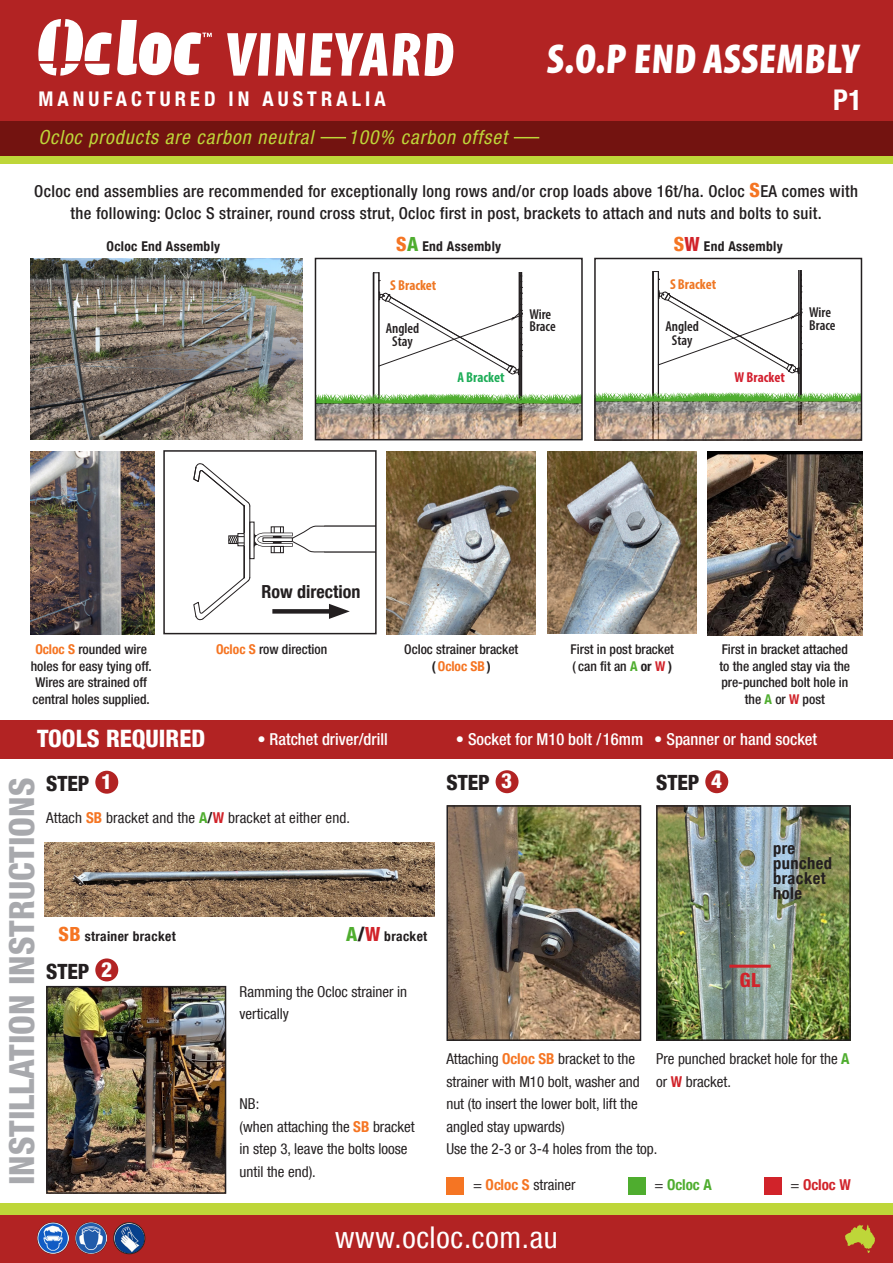
<style>
.page{position:relative;width:893px;height:1263px;background:#fff}
.page>*{position:absolute;margin:0;border:0;box-sizing:border-box;transform-origin:0 0}
.t1{font:900 condensed 63px "Myriad Pro";color:#fff}
.t2{font:900 condensed 42px "Myriad Pro";color:#fff}
.t3{font:800 condensed 34.5px "Helvetica Neue LT Com";color:#a8a9ad}
.t4{font:condensed 30px "Helvetica Neue LT Com";letter-spacing:.025em;color:#fff}
.t5{font:700 condensed 28.5px "Helvetica Neue LT Com";color:#fff}
.t6{font:800 condensed 24px "Helvetica Neue LT Com";color:#fff}
.t7{font:800 condensed 21px "Helvetica Neue LT Com";color:#231f20}
.t8{font:800 condensed 21px "Helvetica Neue LT Com";color:#fff}
.t9{font:700 condensed 20.25px "Helvetica Neue LT Com";letter-spacing:.2em;color:#fff}
.t10{font:italic condensed 19.5px "Helvetica Neue LT Com";letter-spacing:.05em;color:#bed639}
.t11{font:800 condensed 19.5px "Helvetica Neue LT Com";color:#d1232a}
.t12{font:700 condensed 18px "Helvetica Neue LT Com";color:#231f20}
.t13{font:500 condensed 16.5px/22.5px "Helvetica Neue LT Com";letter-spacing:.02em;color:#231f20;text-align:center}
.t14{font:500 condensed 16.5px "Helvetica Neue LT Com";color:#fff}
.t15{font:700 condensed 16.5px/15px "Helvetica Neue LT Com";letter-spacing:.025em;color:#231f20}
.t16{font:condensed 15px/22.5px "Helvetica Neue LT Com";color:#231f20}
.t17{font:700 condensed 15px "Helvetica Neue LT Com";color:#4fad2f}
.t18{font:700 condensed 15px "Helvetica Neue LT Com";color:#d1232a}
.t19{font:600 condensed 14.4px/13.5px "Myriad Pro";color:#231f20;text-align:center}
.t20{font:700 condensed 14.4px "Myriad Pro";color:#ef7724}
.t21{font:700 condensed 14.4px "Myriad Pro";color:#d3202f}
.t22{font:700 condensed 14.4px "Myriad Pro";color:#1ead58}
.t23{font:500 condensed 13.5px/16.5px "Helvetica Neue LT Com";color:#231f20;text-align:center}
.t24{font:700 condensed 13.5px "Helvetica Neue LT Com";letter-spacing:.025em;color:#231f20}
.s1{font-weight:800;font-size:19.5px;color:#f57523}
.s2{font-weight:800;font-size:19.5px;color:#4fad2f}
.s3{font-weight:800;font-size:19.5px;color:#d1232a}
.s4{font-weight:700;color:#f57523}
.s5{font-weight:700;color:#4fad2f}
.s6{font-weight:700;color:#d1232a}
.s7{font-weight:700}
.s8{font-weight:800;font-size:19.5px}
.s9{font-weight:400;color:#231f20}
</style>
<div class="page">
<img style="left:44px;top:842px;width:390px;height:74px">
<img style="left:707px;top:452px;width:155px;height:184px">
<img style="left:30px;top:258px;width:272px;height:182px">
<svg style="left:597px;top:270px;width:262px;height:132px"></svg>
<img style="left:597px;top:402px;width:262px;height:36px">
<div style="left:594px;top:258px;width:268px;height:183px;border:2px solid #231f20"></div>
<svg style="left:318px;top:272px;width:262px;height:131px"></svg>
<img style="left:318px;top:403px;width:262px;height:34px">
<div style="left:315px;top:258px;width:268px;height:182px;border:2px solid #231f20"></div>
<img style="left:387px;top:452px;width:149px;height:182px">
<img style="left:547px;top:452px;width:149px;height:182px">
<div style="left:163px;top:450px;width:214px;height:184px;border:2px solid #231f20"></div>
<svg style="left:193px;top:463px;width:183px;height:158px"></svg>
<img style="left:30px;top:452px;width:124px;height:182px">
<div style="left:0;top:720px;width:893px;height:39px;background:#b22323"></div>
<div style="left:95px;top:771px;width:23px;height:23px;background:#b22323;border-radius:50%"></div>
<div style="left:0;top:1203px;width:893px;height:60px;background:#bed639"></div>
<div style="left:0;top:1215px;width:893px;height:48px;background:#b22323"></div>
<img style="left:75px;top:1222px;width:32px;height:32px">
<img style="left:37px;top:1222px;width:31px;height:32px">
<img style="left:114px;top:1223px;width:31px;height:31px;border-radius:16px">
<div style="left:114px;top:1222px;width:31px;height:32px;border:1px solid #231f20;border-radius:50%"></div>
<svg style="left:845px;top:1225px;width:30px;height:28px"></svg>
<div style="left:0;top:9px;width:893px;height:154px;background:#bed639"></div>
<div style="left:0;top:0;width:893px;height:155px;background:#731310"></div>
<div style="left:0;top:0;width:893px;height:120px;background:#b22323"></div>
<svg style="left:38px;top:19px;width:174px;height:57px"></svg>
<svg style="left:321px;top:137px;width:25px;height:1px"></svg>
<svg style="left:514px;top:137px;width:25px;height:1px"></svg>
<div style="left:95px;top:958px;width:23px;height:23px;background:#b22323;border-radius:50%"></div>
<img style="left:49px;top:989px;width:174px;height:202px">
<div style="left:46px;top:986px;width:180px;height:208px;border:2px solid #231f20"></div>
<img style="left:449px;top:808px;width:189px;height:230px">
<div style="left:446px;top:805px;width:195px;height:236px;border:2px solid #231f20"></div>
<div style="left:496px;top:770px;width:23px;height:23px;background:#b22323;border-radius:50%"></div>
<img style="left:659px;top:808px;width:189px;height:230px">
<div style="left:656px;top:805px;width:195px;height:236px;border:2px solid #231f20"></div>
<hr style="left:729px;top:965px;width:42px;height:3px;background:#d1232a">
<div style="left:705px;top:770px;width:23px;height:23px;background:#b22323;border-radius:50%"></div>
<div style="left:446px;top:1177px;width:18px;height:18px;background:#f57523"></div>
<div style="left:628px;top:1177px;width:18px;height:18px;background:#4fad2f"></div>
<div style="left:764px;top:1177px;width:18px;height:18px;background:#d1232a"></div>
<p class="t1" style="left:224px;top:20px;width:235px">VINEYARD</p>
<p class="t9" style="left:38px;top:86px;width:349px">MANUFACTURED IN AUSTRALIA</p>
<p class="t10" style="left:38px;top:126px;width:277px">Ocloc products are carbon neutral</p>
<p class="t10" style="left:348px;top:126px;width:160px">100% carbon offset</p>
<p class="t2" style="left:546px;top:36px;width:313px">S.O.P END ASSEMBLY</p>
<p class="t5" style="left:833px;top:83px;width:31px">P1</p>
<p class="t13" style="left:34px;top:179px;width:825px">Ocloc end assemblies are recommended for exceptionally long rows and/or crop loads above 16t/ha. Ocloc <span class="s1">S</span>EA comes with the following: Ocloc S strainer, round cross strut, Ocloc first in post, brackets to attach and nuts and bolts to suit.</p>
<p class="t24" style="left:107px;top:238px;width:115px">Ocloc End Assembly</p>
<p class="t24" style="left:396px;top:238px;width:107px"><span class="s1">S</span><span class="s2">A</span> End Assembly</p>
<p class="t24" style="left:674px;top:238px;width:111px"><span class="s1">S</span><span class="s3">W</span> End Assembly</p>
<p class="t20" style="left:670px;top:275px;width:48px">S Bracket</p>
<p class="t19" style="left:665px;top:320px;width:35px">Angled<br>Stay</p>
<p class="t20" style="left:390px;top:277px;width:48px">S Bracket</p>
<p class="t19" style="left:809px;top:306px;width:23px">Wire</p>
<p class="t19" style="left:529px;top:308px;width:28px;line-height:12.9px;text-align:left">Wire<br>Brace</p>
<p class="t19" style="left:386px;top:321px;width:35px">Angled</p>
<p class="t19" style="left:809px;top:319px;width:28px">Brace</p>
<p class="t19" style="left:392px;top:335px;width:22px">Stay</p>
<p class="t22" style="left:457px;top:368px;width:49px">A Bracket</p>
<p class="t21" style="left:735px;top:368px;width:52px">W Bracket</p>
<p class="t12" style="left:262px;top:581px;width:100px">Row direction</p>
<p class="t23" style="left:31px;top:641px;width:122px"><span class="s4">Ocloc S</span> rounded wire holes for easy tying off.</p>
<p class="t23" style="left:33px;top:674px;width:119px;text-align:left">Wires are strained off central holes supplied.</p>
<p class="t23" style="left:216px;top:641px;width:113px"><span class="s4">Ocloc S</span> row direction</p>
<p class="t23" style="left:719px;top:641px;width:132px">First in bracket attached to the angled stay via the pre-punched bolt hole in the <span class="s5">A</span> or <span class="s6">W</span> post</p>
<p class="t23" style="left:404px;top:641px;width:116px">Ocloc strainer bracket <span class="s7">(</span> <span class="s4">Ocloc SB</span> <span class="s7">)</span></p>
<p class="t23" style="left:571px;top:641px;width:105px">First in post bracket</p>
<p class="t23" style="left:572px;top:658px;width:101px">( can fit an <span class="s5">A</span> <span class="s7">or</span> <span class="s6">W</span> <span class="s7">)</span></p>
<p class="t6" style="left:37px;top:724px;width:169px">TOOLS REQUIRED</p>
<p class="t14" style="left:257px;top:730px;width:132px"><span class="s7">•</span> Ratchet driver/drill</p>
<p class="t14" style="left:456px;top:730px;width:189px"><span class="s7">•</span> Socket for M10 bolt /16mm</p>
<p class="t14" style="left:654px;top:730px;width:164px"><span class="s7">•</span> Spanner or hand socket</p>
<p class="t3" style="left:1px;top:1185px;width:409px;rotate:-90deg">INSTILLATION INSTRUCTIONS</p>
<p class="t7" style="left:46px;top:770px;width:45px">STEP</p>
<p class="t8" style="left:101px;top:768px;width:12px">1</p>
<p class="t16" style="left:46px;top:806px;width:305px">Attach <span class="s4">SB</span> bracket and the <span class="s5">A</span><span class="s7">/</span><span class="s6">W</span> bracket at either end.</p>
<p class="t24" style="left:58px;top:928px;width:119px"><span class="s1">SB</span> strainer bracket</p>
<p class="t24" style="left:346px;top:928px;width:83px"><span class="s2">A</span><span class="s8">/</span><span class="s3">W</span> bracket</p>
<p class="t7" style="left:46px;top:958px;width:45px">STEP</p>
<p class="t8" style="left:101px;top:956px;width:12px">2</p>
<p class="t16" style="left:240px;top:980px;width:169px">Ramming the Ocloc strainer in vertically</p>
<p class="t16" style="left:240px;top:1092px;width:21px">NB:</p>
<p class="t16" style="left:240px;top:1115px;width:177px">(when attaching the <span class="s4">SB</span> bracket in step 3, leave the bolts loose until the end).</p>
<p class="t7" style="left:446px;top:770px;width:45px">STEP</p>
<p class="t8" style="left:501px;top:768px;width:12px">3</p>
<p class="t7" style="left:656px;top:770px;width:45px">STEP</p>
<p class="t8" style="left:711px;top:768px;width:12px">4</p>
<p class="t15" style="left:773px;top:841px;width:61px">pre punched bracket hole</p>
<p class="t11" style="left:740px;top:968px;width:22px">GL</p>
<p class="t16" style="left:446px;top:1047px;width:195px">Attaching <span class="s4">Ocloc SB</span> bracket to the strainer with M10 bolt, washer and nut (to insert the lower bolt, lift the angled stay upwards)</p>
<p class="t16" style="left:446px;top:1137px;width:213px">Use the 2-3 or 3-4 holes from the top.</p>
<p class="t16" style="left:656px;top:1047px;width:195px">Pre punched bracket hole for the <span class="s5">A </span>or <span class="s6">W</span> bracket.</p>
<p class="t16" style="left:473px;top:1173px;width:104px">= <span class="s4">Ocloc S</span> strainer</p>
<p class="t17" style="left:654px;top:1176px;width:59px"><span class="s9">=</span> Ocloc A</p>
<p class="t18" style="left:791px;top:1176px;width:62px"><span class="s9">=</span> Ocloc W</p>
<p class="t4" style="left:335px;top:1219px;width:224px">www.ocloc.com.au</p>
</div>
